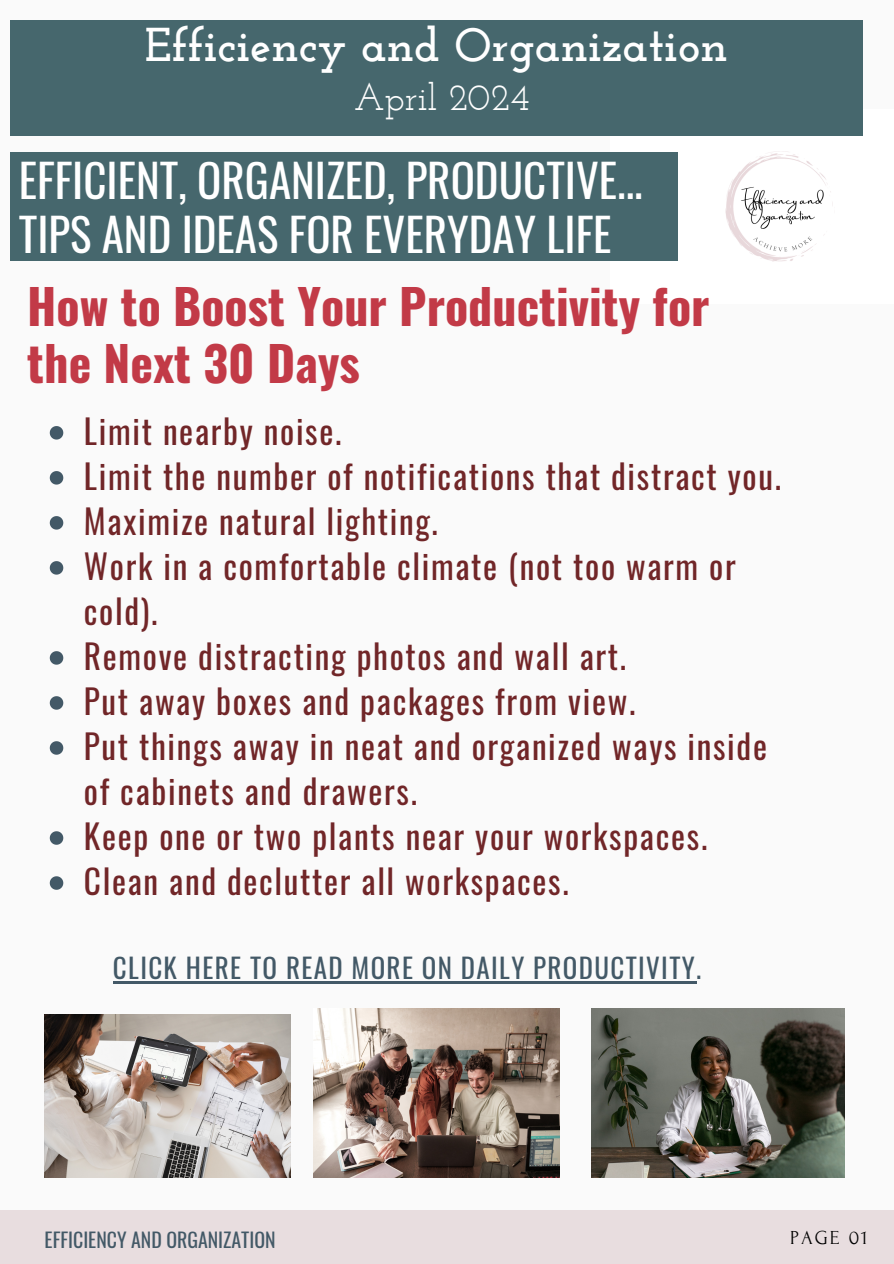
<style>
.page{position:relative;width:894px;height:1264px;background:#fff}
.page>*{position:absolute;margin:0;border:0;box-sizing:border-box;transform-origin:0 0}
.t1{font:700 48px/57.3px "Oswald";color:#c23a47}
.t2{font:700 47.25px "Josefin Slab";color:#fff}
.t3{font:45px/54px "Oswald";color:#fff}
.t4{font:37.5px "Josefin Slab";color:#fff}
.t5{font:33.3px/45px "Oswald";letter-spacing:.05em;color:#712628}
.t6{font:27px "Oswald";letter-spacing:.05em;color:#435967}
.t7{font:19.8px "Oswald";color:#435967}
.t8{font:19.8px "Forum";letter-spacing:.1em;color:#000}
</style>
<div class="page">
<div style="left:0;top:0;width:893px;height:1263px;background:#fafafa"></div>
<img style="left:610px;top:110px;width:253px;height:151px">
<div style="left:10px;top:152px;width:667px;height:108px;background:#46676d"></div>
<div style="left:0;top:1209px;width:893px;height:54px;background:#e8dddf"></div>
<div style="left:10px;top:20px;width:852px;height:116px;background:#46676d"></div>
<img style="left:314px;top:1008px;width:245px;height:169px">
<img style="left:45px;top:1014px;width:245px;height:163px">
<svg style="left:50px;top:426px;width:13px;height:13px"></svg>
<svg style="left:50px;top:471px;width:13px;height:13px"></svg>
<svg style="left:50px;top:516px;width:13px;height:13px"></svg>
<svg style="left:50px;top:561px;width:13px;height:13px"></svg>
<svg style="left:50px;top:651px;width:13px;height:13px"></svg>
<svg style="left:50px;top:696px;width:13px;height:13px"></svg>
<svg style="left:50px;top:741px;width:13px;height:13px"></svg>
<svg style="left:50px;top:831px;width:13px;height:13px"></svg>
<svg style="left:50px;top:876px;width:13px;height:13px"></svg>
<hr style="left:113px;top:980px;width:583px;height:3px;background:#435967">
<img style="left:591px;top:1008px;width:253px;height:169px">
<p class="t2" style="left:145px;top:26px;width:584px">Efficiency and Organization</p>
<p class="t4" style="left:354px;top:81px;width:176px">April 2024</p>
<h5 class="t3" style="left:19px;top:152px;width:625px">EFFICIENT, ORGANIZED, PRODUCTIVE...<br>TIPS AND IDEAS FOR EVERYDAY LIFE</h5>
<h1 class="t1" style="left:27px;top:275px;width:683px">How to Boost Your Productivity for the Next 30 Days</h1>
<h2 class="t5" style="left:84px;top:407px;width:259px">Limit nearby noise.</h2>
<p class="t5" style="left:84px;top:452px;width:698px">Limit the number of notifications that distract you.</p>
<p class="t5" style="left:84px;top:497px;width:355px">Maximize natural lighting.</p>
<p class="t5" style="left:84px;top:542px;width:653px">Work in a comfortable climate (not too warm or cold).</p>
<p class="t5" style="left:84px;top:632px;width:543px">Remove distracting photos and wall art.</p>
<p class="t5" style="left:84px;top:677px;width:552px">Put away boxes and packages from view.</p>
<p class="t5" style="left:84px;top:722px;width:684px">Put things away in neat and organized ways inside of cabinets and drawers.</p>
<p class="t5" style="left:84px;top:812px;width:624px">Keep one or two plants near your workspaces.</p>
<p class="t5" style="left:84px;top:857px;width:486px">Clean and declutter all workspaces.</p>
<p class="t6" style="left:113px;top:946px;width:589px">CLICK HERE TO READ MORE ON DAILY PRODUCTIVITY.</p>
<p class="t7" style="left:45px;top:1223px;width:232px">EFFICIENCY AND ORGANIZATION</p>
<p class="t8" style="left:790px;top:1227px;width:79px">PAGE 01</p>
</div>
